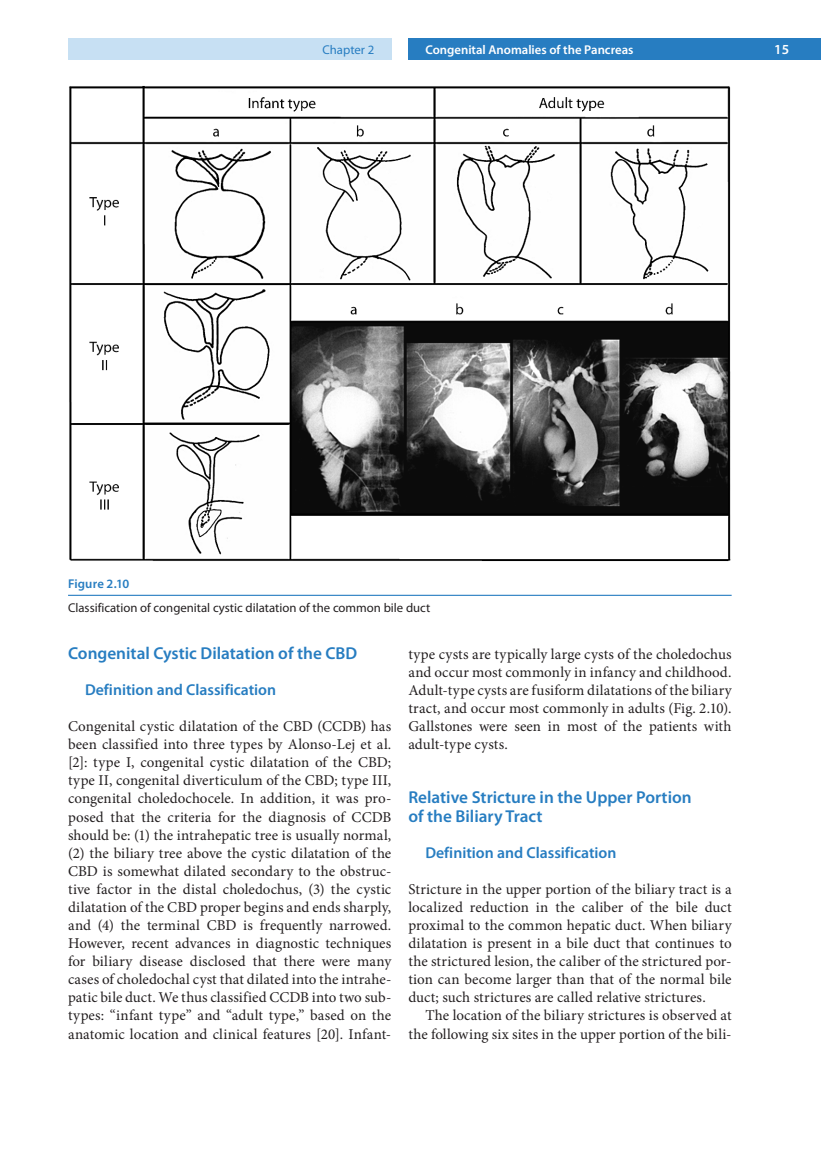
<style>
.page{position:relative;width:821px;height:1149px;background:#fff}
.page>*{position:absolute;margin:0;border:0;box-sizing:border-box;transform-origin:0 0}
.t1{font:600 17.25px/18px "Myriad Pro";color:#277dc1}
.t2{font:600 15.75px "Myriad Pro";color:#277dc1}
.t3{font:15px/18px "Minion Pro";letter-spacing:.005em;color:#231f20;text-align:justify}
.t4{font:600 13.8px "Myriad Pro";color:#fff}
.t5{font:12.75px/24px "Myriad Pro";color:#231f20}
.t6{font:600 12.75px "Myriad Pro";color:#fff}
.t7{font:12.75px "Myriad Pro";color:#277dc1}
.s1{font-weight:600;color:#277dc1}
</style>
<div class="page">
<div style="left:68px;top:38px;width:323px;height:22px;background:#c7e0f3"></div>
<div style="left:408px;top:38px;width:413px;height:22px;background:#277dc1"></div>
<hr style="left:68px;top:594px;width:663px;height:1px;background:#277dc1">
<img style="left:69px;top:86px;width:662px;height:475px">
<p class="t7" style="left:322px;top:41px;width:53px">Chapter 2</p>
<p class="t6" style="left:425px;top:41px;width:210px">Congenital Anomalies of the Pancreas</p>
<p class="t4" style="left:774px;top:41px;width:8px">15</p>
<p class="t5" style="left:68px;top:571px;width:364px"><span class="s1">Figure 2.1 0<br></span>Classification of congenital cystic dilatation of the common bile duct</p>
<p class="t1" style="left:68px;top:643px;width:291px">Congenital Cystic Dilatation of the CBD</p>
<p class="t2" style="left:85px;top:679px;width:193px">Definition and Classification</p>
<p class="t3" style="left:68px;top:717px;width:325px">Congenital cystic dilatation of the CBD (CCDB) has been classified into three types by Alonso-Lej et al. [2]: type I, congenital cystic dilatation of the CBD; type II, congenital diverticulum of the CBD; type III, congenital choledochocele. In addition, it was pro&shy;posed that the criteria for the diagnosis of CCDB should be: (1) the intrahepatic tree is usually normal, (2) the biliary tree above the cystic dilatation of the CBD is somewhat dilated secondary to the obstruc&shy;tive factor in the distal choledochus, (3) the cystic dilatation of the CBD proper begins and ends sharply, and (4) the terminal CBD is frequently narrowed.<br>However, recent advances in diagnostic techniques for biliary disease disclosed that there were many cases of choledochal cyst that dilated into the intrahe&shy;patic bile duct. We thus classified CCDB into two sub&shy;types: “infant type” and “adult type,” based on the anatomic location and clinical features [20]. Infant-</p>
<p class="t3" style="left:408px;top:644px;width:325px">type cysts are typically large cysts of the choledochus and occur most commonly in infancy and childhood.<br>Adult-type cysts are fusiform dilatations of the biliary tract, and occur most commonly in adults (Fig. 2.10).<br>Gallstones were seen in most of the patients with adult-type cysts.</p>
<p class="t1" style="left:408px;top:788px;width:285px">Relative Stricture in the Upper Portion of the Biliary Tract</p>
<p class="t2" style="left:425px;top:842px;width:193px">Definition and Classification</p>
<p class="t3" style="left:408px;top:879px;width:325px">Stricture in the upper portion of the biliary tract is a</p>
<p class="t3" style="left:408px;top:897px;width:325px">localized reduction in the caliber of the bile duct</p>
<p class="t3" style="left:408px;top:916px;width:325px">proximal to the common hepatic duct. When biliary</p>
<p class="t3" style="left:408px;top:934px;width:325px">dilatation is present in a bile duct that continues to</p>
<p class="t3" style="left:408px;top:952px;width:325px">the strictured lesion, the caliber of the strictured por-</p>
<p class="t3" style="left:408px;top:970px;width:325px">tion can become larger than that of the normal bile</p>
<p class="t3" style="left:408px;top:988px;width:299px">duct; such strictures are called relative strictures.</p>
<p class="t3" style="left:425px;top:1006px;width:308px">The location of the biliary strictures is observed at</p>
<p class="t3" style="left:408px;top:1024px;width:325px">the following six sites in the upper portion of the bili-</p>
</div>
